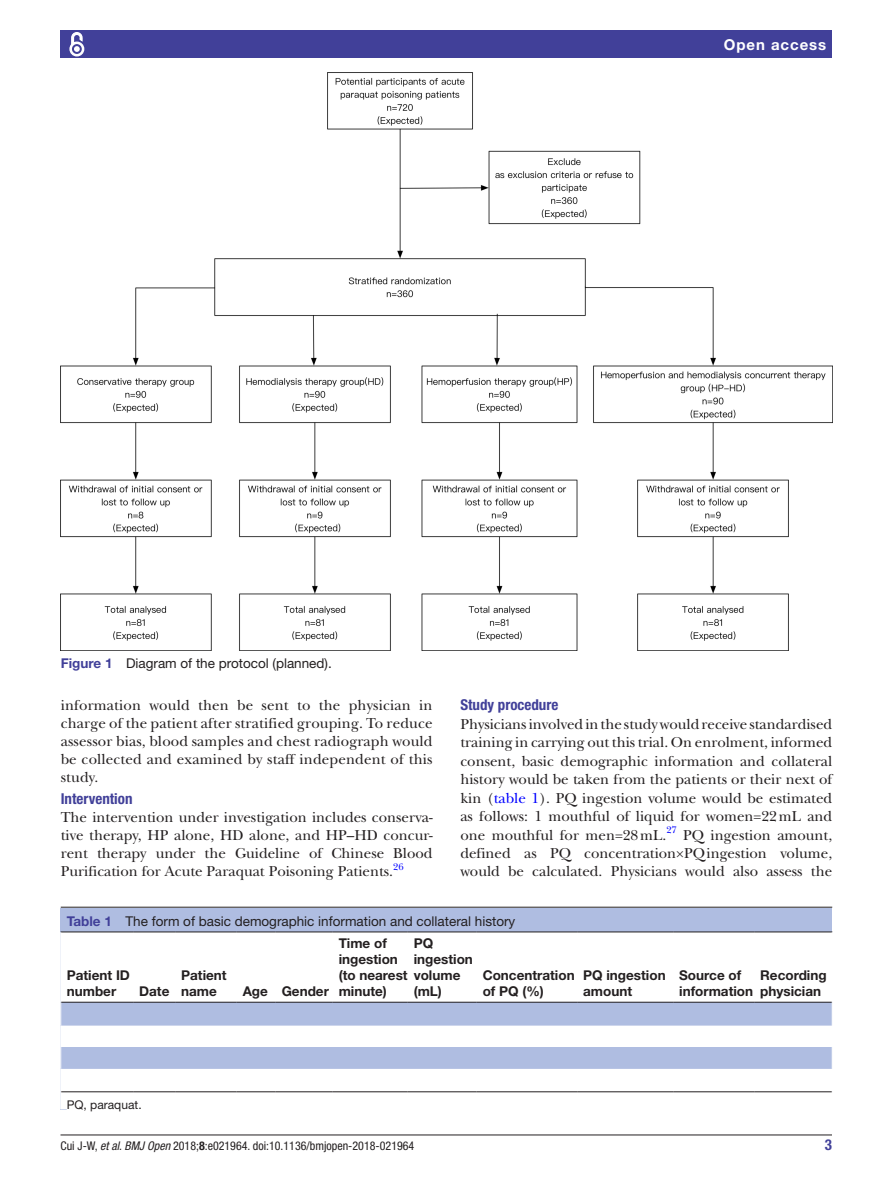
<style>
.page{position:relative;width:893px;height:1191px;background:#fff}
.page>*{position:absolute;margin:0;border:0;box-sizing:border-box;transform-origin:0 0}
.t1{font:15px/18.5px "New Baskerville";color:#231f20;text-align:justify}
.t2{font:700 condensed 15px "Helvetica Neue LT Std";color:#414099}
.t3{font:700 15px "Helvetica Neue LT Std";letter-spacing:.065em;color:#fff}
.t4{font:700 13.5px/16.2px "Helvetica Neue LT Std";color:#231f20}
.t5{font:13.5px "Helvetica Neue LT Std";color:#231f20}
.t6{font:condensed 12px "Helvetica Neue LT Std";color:#231f20}
.t7{font:12px "Helvetica Neue LT Std";color:#231f20}
.t8{font:9.9px "New Baskerville";color:#00f}
.s1{font-weight:700;color:#414099}
.s2{color:#00f}
.s3{font-style:italic}
.s4{font-weight:700}
</style>
<div class="page">
<hr style="left:61px;top:1134px;width:771px;height:1px;background:#231f20">
<div style="left:61px;top:31px;width:771px;height:27px;background:#414099"></div>
<svg style="left:69px;top:32px;width:16px;height:25px"></svg>
<img style="left:61px;top:73px;width:771px;height:577px">
<div style="left:61px;top:907px;width:771px;height:202px;background:#afbde1"></div>
<hr style="left:61px;top:906px;width:771px;height:1px;background:#231f20">
<div style="left:61px;top:932px;width:771px;height:177px;background:#fff"></div>
<svg style="left:61px;top:1002px;width:771px;height:66px"></svg>
<hr style="left:61px;top:931px;width:72px;height:1px;background:#231f20">
<hr style="left:61px;top:1001px;width:72px;height:1px;background:#231f20">
<hr style="left:133px;top:931px;width:42px;height:1px;background:#231f20">
<hr style="left:133px;top:1001px;width:42px;height:1px;background:#231f20">
<hr style="left:175px;top:931px;width:62px;height:1px;background:#231f20">
<hr style="left:175px;top:1001px;width:62px;height:1px;background:#231f20">
<hr style="left:237px;top:931px;width:39px;height:1px;background:#231f20">
<hr style="left:237px;top:1001px;width:39px;height:1px;background:#231f20">
<hr style="left:276px;top:931px;width:57px;height:1px;background:#231f20">
<hr style="left:276px;top:1001px;width:57px;height:1px;background:#231f20">
<hr style="left:333px;top:931px;width:75px;height:1px;background:#231f20">
<hr style="left:333px;top:1001px;width:75px;height:1px;background:#231f20">
<hr style="left:408px;top:931px;width:69px;height:1px;background:#231f20">
<hr style="left:408px;top:1001px;width:69px;height:1px;background:#231f20">
<hr style="left:477px;top:931px;width:100px;height:1px;background:#231f20">
<hr style="left:477px;top:1001px;width:100px;height:1px;background:#231f20">
<hr style="left:577px;top:931px;width:96px;height:1px;background:#231f20">
<hr style="left:577px;top:1001px;width:96px;height:1px;background:#231f20">
<hr style="left:673px;top:931px;width:81px;height:1px;background:#231f20">
<hr style="left:673px;top:1001px;width:81px;height:1px;background:#231f20">
<hr style="left:754px;top:931px;width:78px;height:1px;background:#231f20">
<hr style="left:754px;top:1001px;width:78px;height:1px;background:#231f20">
<hr style="left:133px;top:1091px;width:42px;height:1px;background:#231f20">
<hr style="left:175px;top:1091px;width:62px;height:1px;background:#231f20">
<hr style="left:237px;top:1091px;width:39px;height:1px;background:#231f20">
<hr style="left:276px;top:1091px;width:57px;height:1px;background:#231f20">
<hr style="left:333px;top:1091px;width:75px;height:1px;background:#231f20">
<hr style="left:408px;top:1091px;width:69px;height:1px;background:#231f20">
<hr style="left:477px;top:1091px;width:100px;height:1px;background:#231f20">
<hr style="left:577px;top:1091px;width:96px;height:1px;background:#231f20">
<hr style="left:673px;top:1091px;width:81px;height:1px;background:#231f20">
<hr style="left:61px;top:1091px;width:72px;height:1px;background:#231f20">
<hr style="left:754px;top:1091px;width:78px;height:1px;background:#231f20">
<svg style="left:60px;top:1002px;width:1px;height:107px"></svg>
<hr style="left:67px;top:1108px;width:765px;height:2px;background:#fff">
<p class="t3" style="left:724px;top:35px;width:104px">Open access</p>
<p class="t5" style="left:61px;top:655px;width:273px"><span class="s1">Figure 1</span> Diagram of the protocol (planned).</p>
<p class="t1" style="left:61px;top:696px;width:373px;line-height:18px">information would then be sent to the physician in charge of the patient after stratified grouping. To reduce assessor bias, blood samples and chest radiograph would be collected and examined by staff independent of this study.</p>
<p class="t2" style="left:61px;top:790px;width:73px">Intervention</p>
<p class="t1" style="left:61px;top:808px;width:373px;line-height:18px">The intervention under investigation includes conserva&shy;tive therapy, HP alone, HD alone, and HP–HD concur&shy;rent therapy under the Guideline of Chinese Blood Purification for Acute Paraquat Poisoning Patients.</p>
<p class="t8" style="left:393px;top:860px;width:12px">26</p>
<p class="t2" style="left:460px;top:696px;width:100px">Study procedure</p>
<p class="t1" style="left:460px;top:715px;width:373px">Physicians involved in the study would receive standardised training in carrying out this trial. On enrolment, informed consent, basic demographic information and collateral history would be taken from the patients or their next of kin (<span class="s2">table 1</span>). PQ ingestion volume would be estimated as follows: 1 mouthful of liquid for women=22mL and one mouthful for men=28mL.</p>
<p class="t8" style="left:666px;top:823px;width:12px">27</p>
<p class="t1" style="left:460px;top:825px;width:373px;text-indent:223px">PQ ingestion amount, defined as PQ concentration×PQingestion volume, would be calculated. Physicians would also assess the</p>
<p class="t5" style="left:67px;top:912px;width:450px"><span class="s1">Table 1</span> The form of basic demographic information and collateral history</p>
<p class="t4" style="left:67px;top:966px;width:65px">Patient ID number</p>
<p class="t4" style="left:139px;top:983px;width:32px">Date</p>
<p class="t4" style="left:181px;top:966px;width:47px">Patient name</p>
<p class="t4" style="left:243px;top:983px;width:88px">Age Gender</p>
<p class="t4" style="left:414px;top:934px;width:61px">PQ ingestion</p>
<p class="t4" style="left:414px;top:983px;width:30px">(mL)</p>
<p class="t4" style="left:339px;top:934px;width:123px">Time of<br>ingestion<br>(to nearest volume minute)</p>
<p class="t4" style="left:483px;top:966px;width:94px">Concentration of PQ (%)</p>
<p class="t4" style="left:583px;top:966px;width:84px">PQ ingestion amount</p>
<p class="t4" style="left:679px;top:966px;width:75px">Source of information</p>
<p class="t4" style="left:760px;top:966px;width:68px">Recording physician</p>
<p class="t7" style="left:67px;top:1098px;width:76px">PQ, paraquat.</p>
<p class="t6" style="left:61px;top:1138px;width:355px">Cui J-W, <span class="s3">et al</span>. <span class="s3">BMJ Open</span> 2018;<span class="s4">8</span>:e021964. doi:10.1136/bmjopen-2018-021964</p>
<p class="t2" style="left:825px;top:1135px;width:9px">3</p>
</div>
